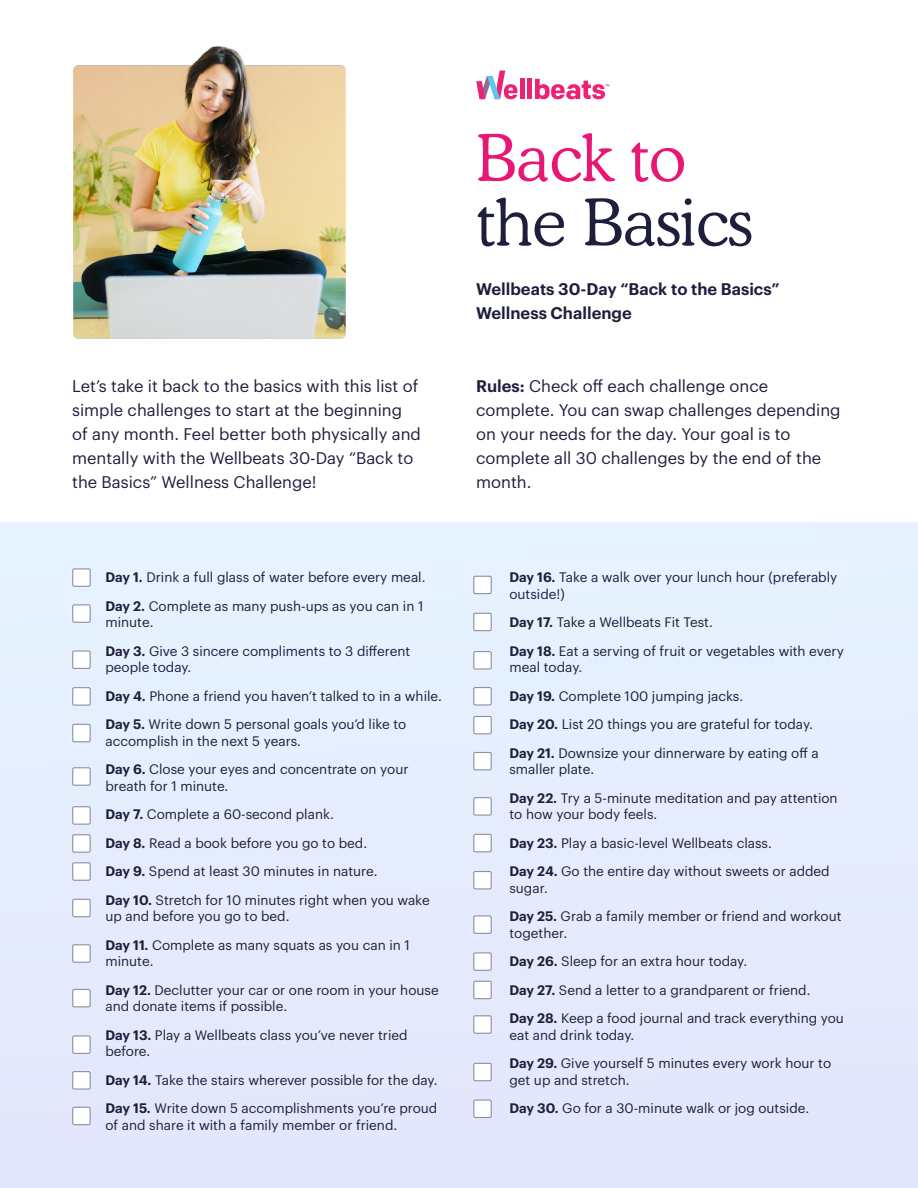
<style>
.page{position:relative;width:918px;height:1188px;background:#fff}
.page>*{position:absolute;margin:0;border:0;box-sizing:border-box;transform-origin:0 0}
.t1{font:300 64.5px "Cooper BT";letter-spacing:-.005em;color:#1e1f3c}
.t2{font:300 64.5px "Cooper BT";letter-spacing:-.005em;color:#e91774}
.t3{font:16.5px/24px "Graphik";color:#1e1f3c}
.t4{font:600 16.5px/24px "Graphik";color:#1e1f3c}
.t5{font:13.5px/28.5px "Graphik";color:#1e1f3c}
.s1{font-weight:600}
</style>
<div class="page">
<div style="left:0;top:523px;width:918px;height:665px;background:#e5ecfd"></div>
<div style="left:73px;top:569px;width:17px;height:17px;background:#fff;border-radius:2px"></div>
<div style="left:72px;top:568px;width:19px;height:19px;border:1px solid #8c90a5;border-radius:2px"></div>
<div style="left:474px;top:576px;width:17px;height:18px;background:#fff;border-radius:2px"></div>
<div style="left:473px;top:576px;width:19px;height:18px;border:1px solid #8c90a5;border-radius:2px"></div>
<div style="left:73px;top:605px;width:17px;height:17px;background:#fff;border-radius:2px"></div>
<div style="left:72px;top:604px;width:19px;height:19px;border:1px solid #8c90a5;border-radius:2px"></div>
<div style="left:474px;top:613px;width:17px;height:18px;background:#fff;border-radius:2px"></div>
<div style="left:473px;top:613px;width:19px;height:18px;border:1px solid #8c90a5;border-radius:2px"></div>
<div style="left:73px;top:651px;width:17px;height:17px;background:#fff;border-radius:2px"></div>
<div style="left:72px;top:650px;width:19px;height:19px;border:1px solid #8c90a5;border-radius:2px"></div>
<div style="left:474px;top:652px;width:17px;height:17px;background:#fff;border-radius:2px"></div>
<div style="left:473px;top:651px;width:19px;height:19px;border:1px solid #8c90a5;border-radius:2px"></div>
<div style="left:73px;top:688px;width:17px;height:17px;background:#fff;border-radius:2px"></div>
<div style="left:72px;top:687px;width:19px;height:19px;border:1px solid #8c90a5;border-radius:2px"></div>
<div style="left:474px;top:688px;width:17px;height:17px;background:#fff;border-radius:2px"></div>
<div style="left:473px;top:687px;width:19px;height:19px;border:1px solid #8c90a5;border-radius:2px"></div>
<div style="left:73px;top:724px;width:17px;height:18px;background:#fff;border-radius:2px"></div>
<div style="left:72px;top:724px;width:19px;height:18px;border:1px solid #8c90a5;border-radius:2px"></div>
<div style="left:474px;top:716px;width:17px;height:18px;background:#fff;border-radius:2px"></div>
<div style="left:473px;top:716px;width:19px;height:18px;border:1px solid #8c90a5;border-radius:2px"></div>
<div style="left:73px;top:768px;width:17px;height:17px;background:#fff;border-radius:2px"></div>
<div style="left:72px;top:767px;width:19px;height:19px;border:1px solid #8c90a5;border-radius:2px"></div>
<div style="left:474px;top:752px;width:17px;height:18px;background:#fff;border-radius:2px"></div>
<div style="left:473px;top:752px;width:19px;height:18px;border:1px solid #8c90a5;border-radius:2px"></div>
<div style="left:73px;top:807px;width:17px;height:17px;background:#fff;border-radius:2px"></div>
<div style="left:72px;top:806px;width:19px;height:19px;border:1px solid #8c90a5;border-radius:2px"></div>
<div style="left:474px;top:798px;width:17px;height:17px;background:#fff;border-radius:2px"></div>
<div style="left:473px;top:797px;width:19px;height:19px;border:1px solid #8c90a5;border-radius:2px"></div>
<div style="left:73px;top:835px;width:17px;height:17px;background:#fff;border-radius:2px"></div>
<div style="left:72px;top:834px;width:19px;height:19px;border:1px solid #8c90a5;border-radius:2px"></div>
<div style="left:474px;top:834px;width:17px;height:18px;background:#fff;border-radius:2px"></div>
<div style="left:473px;top:834px;width:19px;height:18px;border:1px solid #8c90a5;border-radius:2px"></div>
<div style="left:73px;top:863px;width:17px;height:17px;background:#fff;border-radius:2px"></div>
<div style="left:72px;top:862px;width:19px;height:19px;border:1px solid #8c90a5;border-radius:2px"></div>
<div style="left:474px;top:872px;width:17px;height:17px;background:#fff;border-radius:2px"></div>
<div style="left:473px;top:871px;width:19px;height:19px;border:1px solid #8c90a5;border-radius:2px"></div>
<div style="left:73px;top:899px;width:17px;height:18px;background:#fff;border-radius:2px"></div>
<div style="left:72px;top:899px;width:19px;height:18px;border:1px solid #8c90a5;border-radius:2px"></div>
<div style="left:474px;top:916px;width:17px;height:17px;background:#fff;border-radius:2px"></div>
<div style="left:473px;top:915px;width:19px;height:19px;border:1px solid #8c90a5;border-radius:2px"></div>
<div style="left:73px;top:945px;width:17px;height:17px;background:#fff;border-radius:2px"></div>
<div style="left:72px;top:944px;width:19px;height:19px;border:1px solid #8c90a5;border-radius:2px"></div>
<div style="left:474px;top:953px;width:17px;height:17px;background:#fff;border-radius:2px"></div>
<div style="left:473px;top:952px;width:19px;height:19px;border:1px solid #8c90a5;border-radius:2px"></div>
<div style="left:73px;top:989px;width:17px;height:18px;background:#fff;border-radius:2px"></div>
<div style="left:72px;top:989px;width:19px;height:18px;border:1px solid #8c90a5;border-radius:2px"></div>
<div style="left:474px;top:981px;width:17px;height:18px;background:#fff;border-radius:2px"></div>
<div style="left:473px;top:981px;width:19px;height:18px;border:1px solid #8c90a5;border-radius:2px"></div>
<div style="left:73px;top:1036px;width:17px;height:17px;background:#fff;border-radius:2px"></div>
<div style="left:72px;top:1035px;width:19px;height:19px;border:1px solid #8c90a5;border-radius:2px"></div>
<div style="left:474px;top:1016px;width:17px;height:17px;background:#fff;border-radius:2px"></div>
<div style="left:473px;top:1015px;width:19px;height:19px;border:1px solid #8c90a5;border-radius:2px"></div>
<div style="left:73px;top:1072px;width:17px;height:17px;background:#fff;border-radius:2px"></div>
<div style="left:72px;top:1071px;width:19px;height:19px;border:1px solid #8c90a5;border-radius:2px"></div>
<div style="left:474px;top:1063px;width:17px;height:18px;background:#fff;border-radius:2px"></div>
<div style="left:473px;top:1063px;width:19px;height:18px;border:1px solid #8c90a5;border-radius:2px"></div>
<div style="left:73px;top:1107px;width:17px;height:18px;background:#fff;border-radius:2px"></div>
<div style="left:72px;top:1107px;width:19px;height:18px;border:1px solid #8c90a5;border-radius:2px"></div>
<div style="left:474px;top:1100px;width:17px;height:17px;background:#fff;border-radius:2px"></div>
<div style="left:473px;top:1100px;width:19px;height:18px;border:1px solid #8c90a5;border-radius:2px"></div>
<img style="left:73px;top:46px;width:273px;height:293px">
<hr style="left:520px;top:79px;width:4px;height:20px;background:#ec2275">
<hr style="left:528px;top:79px;width:4px;height:20px;background:#ec2275">
<svg style="left:476px;top:70px;width:41px;height:29px"></svg>
<svg style="left:535px;top:79px;width:74px;height:20px"></svg>
<h1 class="t2" style="left:476px;top:119px;width:211px">Back to</h1>
<h1 class="t1" style="left:476px;top:183px;width:278px">the Basics</h1>
<p class="t4" style="left:476px;top:275px;width:305px">Wellbeats 30-Day “Back to the Basics”<br>Wellness Challenge</p>
<p class="t3" style="left:72px;top:373px;width:350px">Let’s take it back to the basics with this list of simple challenges to start at the beginning of any month. Feel better both physically and mentally with the Wellbeats 30-Day “Back to the Basics” Wellness Challenge!</p>
<p class="t3" style="left:476px;top:373px;width:366px"><span class="s1">Rules:</span> Check off each challenge once complete. You can swap challenges depending on your needs for the day. Your goal is to complete all 30 challenges by the end of the month.</p>
<p class="t5" style="left:105px;top:562px;width:322px"><span class="s1">Day 1.</span> Drink a full glass of water before every meal.<br><span class="s1">Day 2.</span> Complete as many push-ups as you can in 1</p>
<p class="t5" style="left:105px;top:607px;width:306px">minute.<br><span class="s1">Day 3.</span> Give 3 sincere compliments to 3 different</p>
<p class="t5" style="left:105px;top:652px;width:338px">people today.<br><span class="s1">Day 4.</span> Phone a friend you haven’t talked to in a while.<br><span class="s1">Day 5.</span> Write down 5 personal goals you’d like to</p>
<p class="t5" style="left:105px;top:725px;width:305px">accomplish in the next 5 years.<br><span class="s1">Day 6.</span> Close your eyes and concentrate on your</p>
<p class="t5" style="left:105px;top:770px;width:326px">breath for 1 minute.<br><span class="s1">Day 7.</span> Complete a 60-second plank.<br><span class="s1">Day 8.</span> Read a book before you go to bed.<br><span class="s1">Day 9.</span> Spend at least 30 minutes in nature.<br><span class="s1">Day 10.</span> Stretch for 10 minutes right when you wake</p>
<p class="t5" style="left:105px;top:901px;width:306px">up and before you go to bed.<br><span class="s1">Day 11.</span> Complete as many squats as you can in 1</p>
<p class="t5" style="left:105px;top:946px;width:335px">minute.<br><span class="s1">Day 12.</span> Declutter your car or one room in your house</p>
<p class="t5" style="left:105px;top:991px;width:304px">and donate items if possible.<br><span class="s1">Day 13.</span> Play a Wellbeats class you’ve never tried</p>
<p class="t5" style="left:105px;top:1036px;width:334px">before.<br><span class="s1">Day 14.</span> Take the stairs wherever possible for the day.<br><span class="s1">Day 15.</span> Write down 5 accomplishments you’re proud</p>
<p class="t5" style="left:105px;top:1109px;width:293px">of and share it with a family member or friend.</p>
<p class="t5" style="left:509px;top:568px;width:329px;line-height:16.5px"><span class="s1">Day 16.</span> Take a walk over your lunch hour (preferably outside!)</p>
<p class="t5" style="left:509px;top:607px;width:336px"><span class="s1">Day 17.</span> Take a Wellbeats Fit Test.<br><span class="s1">Day 18.</span> Eat a serving of fruit or vegetables with every</p>
<p class="t5" style="left:509px;top:652px;width:311px">meal today.<br><span class="s1">Day 19.</span> Complete 100 jumping jacks.<br><span class="s1">Day 20.</span> List 20 things you are grateful for today.<br><span class="s1">Day 21.</span> Downsize your dinnerware by eating off a</p>
<p class="t5" style="left:509px;top:754px;width:330px">smaller plate.<br><span class="s1">Day 22.</span> Try a 5-minute meditation and pay attention</p>
<p class="t5" style="left:509px;top:799px;width:322px">to how your body feels.<br><span class="s1">Day 23.</span> Play a basic-level Wellbeats class.<br><span class="s1">Day 24.</span> Go the entire day without sweets or added</p>
<p class="t5" style="left:509px;top:872px;width:334px">sugar.<br><span class="s1">Day 25.</span> Grab a family member or friend and workout</p>
<p class="t5" style="left:509px;top:917px;width:336px">together.<br><span class="s1">Day 26.</span> Sleep for an extra hour today.<br><span class="s1">Day 27.</span> Send a letter to a grandparent or friend.<br><span class="s1">Day 28.</span> Keep a food journal and track everything you</p>
<p class="t5" style="left:509px;top:1019px;width:323px">eat and drink today.<br><span class="s1">Day 29.</span> Give yourself 5 minutes every work hour to</p>
<p class="t5" style="left:509px;top:1064px;width:301px">get up and stretch.<br><span class="s1">Day 30.</span> Go for a 30-minute walk or jog outside.</p>
</div>
